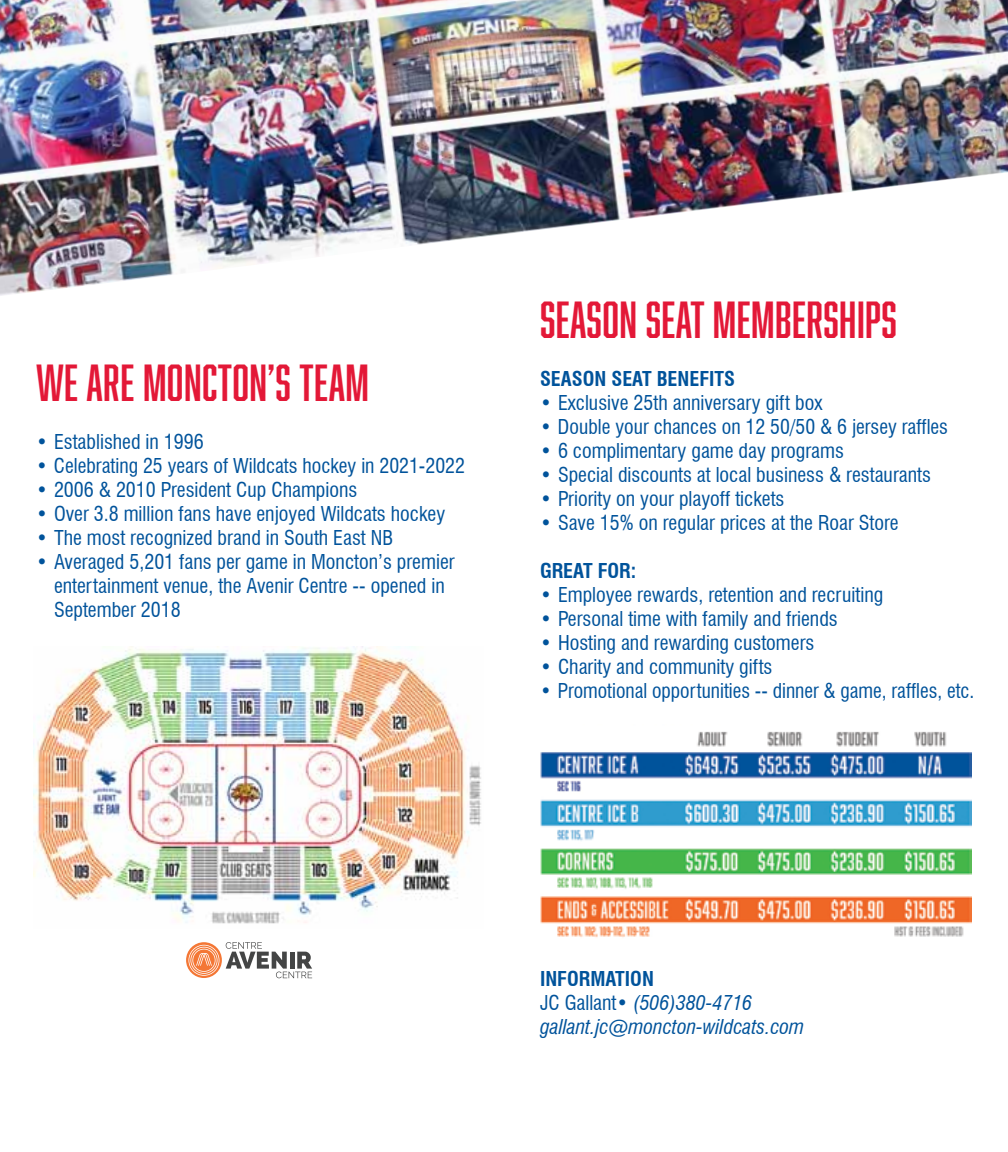
<style>
.page{position:relative;width:1008px;height:1152px;background:#fff}
.page>*{position:absolute;margin:0;border:0;box-sizing:border-box;transform-origin:0 0}
.t1{font:48px "Abolition";letter-spacing:.01em;color:#e31837}
.t2{font:condensed 20px/24px "Swiss 721 BT";color:#00539b}
.t3{font:italic condensed 20px/24px "Swiss 721 BT";color:#00539b}
.t4{font:700 condensed 20px "Swiss 721 BT";color:#00539b}
.s1{font-weight:700;font-style:normal}
.s2{font-style:normal}
</style>
<div class="page">
<img style="left:540px;top:731px;width:432px;height:207px">
<img style="left:33px;top:646px;width:448px;height:278px">
<svg style="left:186px;top:942px;width:36px;height:36px"></svg>
<svg style="left:188px;top:945px;width:31px;height:31px"></svg>
<svg style="left:226px;top:942px;width:86px;height:36px"></svg>
<img style="left:0;top:0;width:1008px;height:296px">
<h1 class="t1" style="left:36px;top:355px;width:334px">WE ARE MONCTON’S TEAM</h1>
<p class="t2" style="left:36px;top:430px;width:169px">• Established in 1996</p>
<p class="t2" style="left:36px;top:454px;width:430px">• Celebrating 25 years of Wildcats hockey in 2021-2022</p>
<p class="t2" style="left:36px;top:478px;width:323px">• 2006 &amp; 2010 President Cup Champions</p>
<p class="t2" style="left:36px;top:502px;width:411px">• Over 3.8 million fans have enjoyed Wildcats hockey</p>
<p class="t2" style="left:36px;top:526px;width:359px">• The most recognized brand in South East NB</p>
<p class="t2" style="left:54px;top:550px;width:402px;text-indent:-18px">• Averaged 5,201 fans per game in Moncton’s premier entertainment venue, the Avenir Centre -- opened in<br>September 2018</p>
<h1 class="t1" style="left:540px;top:292px;width:358px">SEASON SEAT MEMBERSHIPS</h1>
<p class="t4" style="left:540px;top:366px;width:195px">SEASON SEAT BENEFITS</p>
<p class="t2" style="left:540px;top:390px;width:284px">• Exclusive 25th anniversary gift box</p>
<p class="t2" style="left:540px;top:414px;width:410px">• Double your chances on 12 50/50 &amp; 6 jersey raffles</p>
<p class="t2" style="left:540px;top:438px;width:305px">• 6 complimentary game day programs</p>
<p class="t2" style="left:540px;top:462px;width:392px">• Special discounts at local business &amp; restaurants</p>
<p class="t2" style="left:540px;top:486px;width:246px">• Priority on your playoff tickets</p>
<p class="t2" style="left:540px;top:510px;width:360px">• Save 15% on regular prices at the Roar Store</p>
<p class="t4" style="left:540px;top:558px;width:34px">GREAT</p>
<p class="t4" style="left:598px;top:558px;width:40px">FOR:</p>
<p class="t2" style="left:540px;top:582px;width:345px">• Employee rewards, retention and recruiting</p>
<p class="t2" style="left:540px;top:606px;width:299px">• Personal time with family and friends</p>
<p class="t2" style="left:540px;top:630px;width:276px">• Hosting and rewarding customers</p>
<p class="t2" style="left:540px;top:654px;width:234px">• Charity and community gifts</p>
<p class="t2" style="left:540px;top:678px;width:436px">• Promotional opportunities -- dinner &amp; game, raffles, etc.</p>
<p class="t3" style="left:540px;top:966px;width:266px"><span class="s1">INFORMATION<br></span><span class="s2">JC Gallant•</span> (506)380-4716 gallant.jc@moncton-wildcats.com</p>
</div>
